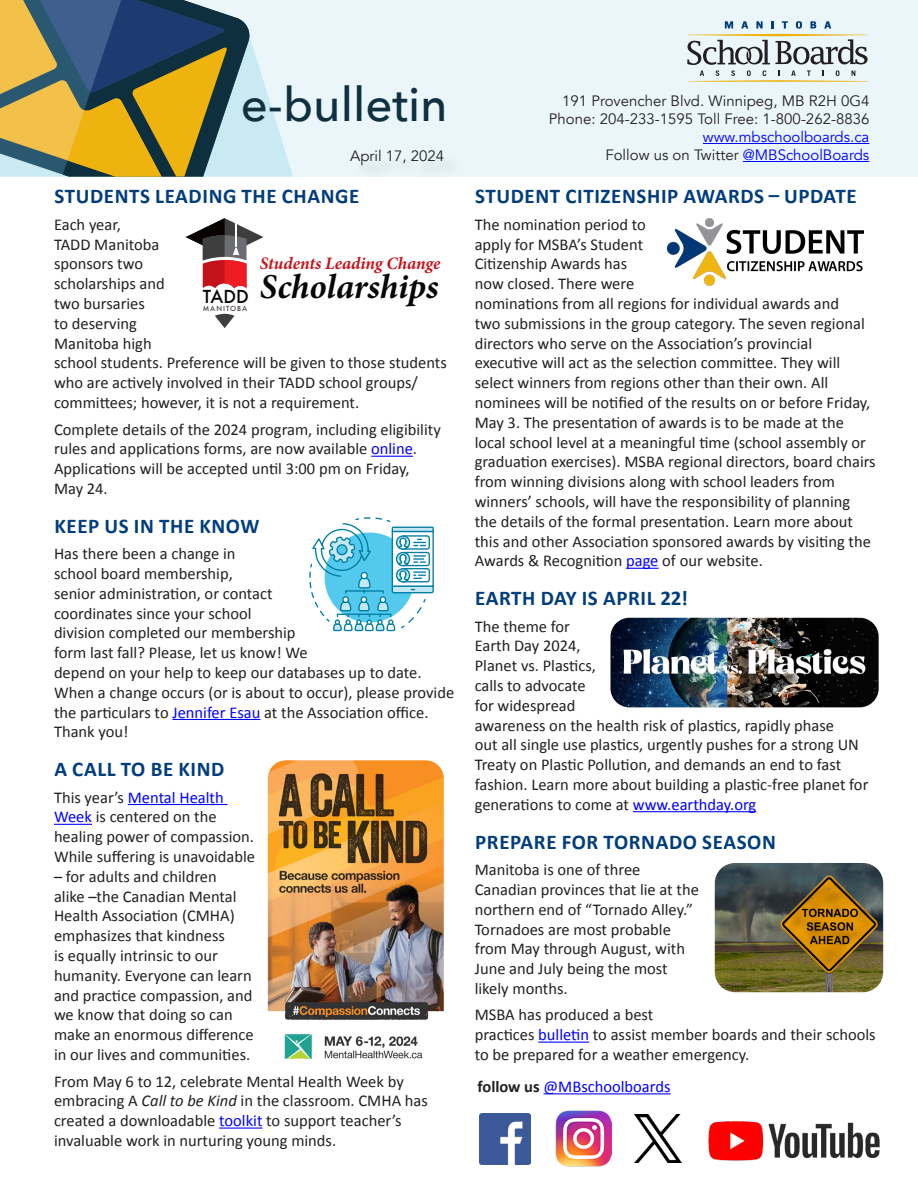
<style>
.page{position:relative;width:918px;height:1188px;background:#fff}
.page>*{position:absolute;margin:0;border:0;box-sizing:border-box;transform-origin:0 0}
.t1{font:500 47.4px "Avenir Next";color:#10303f}
.t2{font:italic 700 34.95px "Minion Pro";letter-spacing:-.005em;color:#050708}
.t3{font:700 21px "Calibri";letter-spacing:.03em;color:#013d7d}
.t4{font:italic 700 17.55px "Minion Pro";letter-spacing:-.005em;color:#c4161c}
.t5{font:500 17.55px "Futura";color:#050504}
.t6{font:16.5px/19.8px "Calibri";color:#231f20}
.t7{font:16.5px "Calibri";color:#00f}
.t8{font:15px "Avenir";color:#231f20}
.t9{font:15px "Avenir";color:#00f}
.t10{font:500 6.75px "Futura";letter-spacing:.145em;color:#443d3b}
.s1{color:#00f}
.s2{font-style:italic}
.s3{font-weight:700;color:#231f20}
</style>
<div class="page">
<hr style="left:371px;top:456px;width:42px;height:1px;background:#00f">
<hr style="left:172px;top:719px;width:88px;height:1px;background:#00f">
<hr style="left:128px;top:804px;width:100px;height:1px;background:#00f">
<hr style="left:54px;top:824px;width:38px;height:1px;background:#00f">
<hr style="left:219px;top:1128px;width:44px;height:1px;background:#00f">
<hr style="left:626px;top:568px;width:33px;height:1px;background:#00f">
<hr style="left:633px;top:811px;width:123px;height:1px;background:#00f">
<hr style="left:538px;top:1042px;width:51px;height:1px;background:#00f">
<div style="left:0;top:0;width:917px;height:177px;background:#eaf6f9"></div>
<svg style="left:252px;top:45px;width:41px;height:132px"></svg>
<svg style="left:0;top:0;width:252px;height:177px;background:#89865c"></svg>
<div style="left:353px;top:153px;width:108px;height:30px;background:#231f20;opacity:.15"></div>
<svg style="left:687px;top:21px;width:181px;height:61px"></svg>
<hr style="left:703px;top:143px;width:166px;height:1px;background:#00f">
<hr style="left:743px;top:161px;width:126px;height:1px;background:#00f">
<img style="left:635px;top:1114px;width:47px;height:48px">
<img style="left:555px;top:1110px;width:56px;height:56px">
<img style="left:480px;top:1113px;width:51px;height:51px">
<img style="left:708px;top:1121px;width:172px;height:40px">
<hr style="left:544px;top:1093px;width:127px;height:1px;background:#00f">
<img style="left:268px;top:760px;width:176px;height:299px">
<svg style="left:215px;top:314px;width:19px;height:14px"></svg>
<svg style="left:186px;top:218px;width:78px;height:70px"></svg>
<svg style="left:309px;top:517px;width:125px;height:115px"></svg>
<img style="left:715px;top:863px;width:168px;height:129px">
<img style="left:610px;top:618px;width:269px;height:89px">
<img style="left:667px;top:218px;width:197px;height:67px">
<p class="t1" style="left:241px;top:64px;width:209px">e-bulletin</p>
<p class="t8" style="left:350px;top:147px;width:96px">April 17, 2024</p>
<p class="t3" style="left:54px;top:183px;width:307px">STUDENTS LEADING THE CHANGE</p>
<p class="t6" style="left:54px;top:214px;width:394px">Each year,<br>TADD Manitoba<br>sponsors two<br>scholarships and<br>two bursaries<br>to deserving<br>Manitoba high<br>school students. Preference will be given to those students who are actively involved in their TADD school groups/ committees; however, it is not a requirement.</p>
<p class="t6" style="left:54px;top:419px;width:388px">Complete details of the 2024 program, including eligibility rules and applications forms, are now available <span class="s1">online</span>.<br>Applications will be accepted until 3:00 pm on Friday, May 24.</p>
<p class="t3" style="left:54px;top:512px;width:207px">KEEP US IN THE KNOW</p>
<p class="t6" style="left:54px;top:544px;width:402px">Has there been a change in<br>school board membership,<br>senior administration, or contact<br>coordinates since your school<br>division completed our membership<br>form last fall? Please, let us know! We<br>depend on your help to keep our databases up to date.<br>When a change occurs (or is about to occur), please provide the particulars to <span class="s1">Jennifer Esau</span> at the Association office.<br>Thank you!</p>
<p class="t3" style="left:54px;top:756px;width:172px">A CALL TO BE KIND</p>
<p class="t6" style="left:54px;top:787px;width:203px">This year’s <span class="s1">Mental Health<br>Week</span> is centered on the healing power of compassion.<br>While suffering is unavoidable</p>
<p class="t6" style="left:54px;top:867px;width:201px">– for adults and children<br>alike –the Canadian Mental<br>Health Association (CMHA) emphasizes that kindness<br>is equally intrinsic to our humanity. Everyone can learn and practice compassion, and we know that doing so can make an enormous difference in our lives and communities.</p>
<p class="t6" style="left:54px;top:1071px;width:375px">From May 6 to 12, celebrate Mental Health Week by embracing A <span class="s2">Call to be Kind</span> in the classroom. CMHA has created a downloadable <span class="s1">toolkit</span> to support teacher’s invaluable work in nurturing young minds.</p>
<p class="t4" style="left:260px;top:251px;width:182px">Students Leading Change</p>
<p class="t2" style="left:260px;top:262px;width:180px">Scholarships</p>
<p class="t5" style="left:203px;top:285px;width:48px">TADD</p>
<p class="t10" style="left:203px;top:304px;width:46px">MANITOBA</p>
<p class="t8" style="left:562px;top:92px;width:309px">191 Provencher Blvd. Winnipeg, MB R2H 0G4</p>
<p class="t8" style="left:549px;top:110px;width:322px">Phone: 204-233-1595 Toll Free: 1-800-262-8836</p>
<p class="t9" style="left:703px;top:128px;width:168px">www.mbschoolboards.ca</p>
<p class="t8" style="left:605px;top:146px;width:265px">Follow us on Twitter <span class="s1">@MBSchoolBoards</span></p>
<p class="t3" style="left:475px;top:183px;width:383px">STUDENT CITIZENSHIP AWARDS – UPDATE</p>
<p class="t6" style="left:475px;top:214px;width:402px">The nomination period to<br>apply for MSBA’s Student<br>Citizenship Awards has<br>now closed. There were<br>nominations from all regions for individual awards and<br>two submissions in the group category. The seven regional directors who serve on the Association’s provincial executive will act as the selection committee. They will select winners from regions other than their own. All nominees will be notified of the results on or before Friday, May 3. The presentation of awards is to be made at the local school level at a meaningful time (school assembly or graduation exercises). MSBA regional directors, board chairs from winning divisions along with school leaders from winners’ schools, will have the responsibility of planning the details of the formal presentation. Learn more about this and other Association sponsored awards by visiting the Awards &amp; Recognition <span class="s1">page</span> of our website.</p>
<p class="t3" style="left:475px;top:585px;width:215px">EARTH DAY IS APRIL 22!</p>
<p class="t6" style="left:475px;top:616px;width:395px">The theme for<br>Earth Day 2024,<br>Planet vs. Plastics,<br>calls to advocate<br>for widespread<br>awareness on the health risk of plastics, rapidly phase<br>out all single use plastics, urgently pushes for a strong UN Treaty on Plastic Pollution, and demands an end to fast fashion. Learn more about building a plastic-free planet for generations to come at <span class="s1">www.earthday.org</span></p>
<p class="t3" style="left:475px;top:828px;width:302px">PREPARE FOR TORNADO SEASON</p>
<p class="t6" style="left:475px;top:860px;width:226px">Manitoba is one of three<br>Canadian provinces that lie at the northern end of “Tornado Alley.”<br>Tornadoes are most probable from May through August, with<br>June and July being the most likely months.</p>
<p class="t6" style="left:475px;top:1005px;width:402px">MSBA has produced a best<br>practices <span class="s1">bulletin</span> to assist member boards and their schools to be prepared for a weather emergency.</p>
<p class="t7" style="left:478px;top:1076px;width:195px"><span class="s3">follow us</span> @MBschoolboards</p>
</div>
